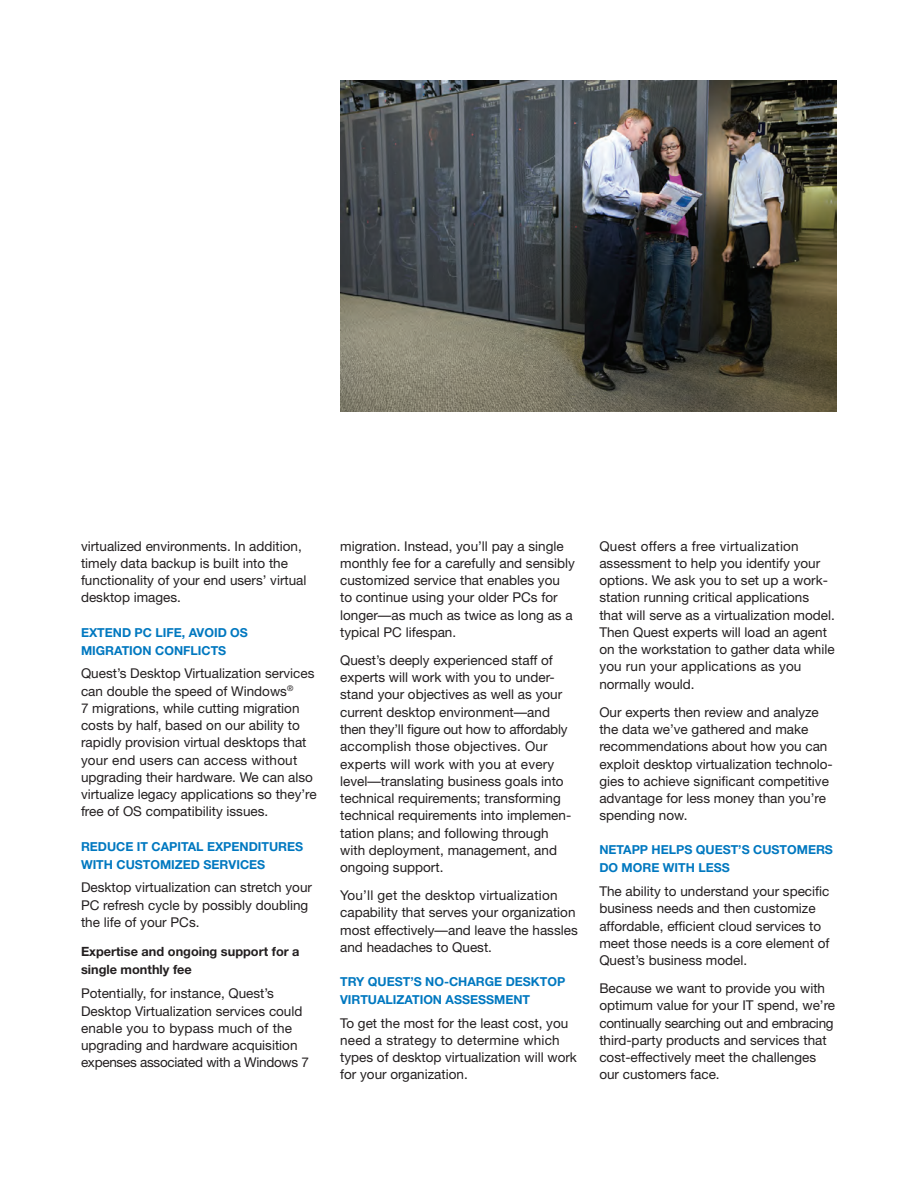
<style>
.page{position:relative;width:918px;height:1188px;background:#fff}
.page>*{position:absolute;margin:0;border:0;box-sizing:border-box;transform-origin:0 0}
.t1{font:13.5px/17.2px "Helvetica Neue";color:#231f20}
.t2{font:700 12.75px/18px "Helvetica Neue";color:#231f20}
.t3{font:700 12.3px/18px "Helvetica Neue";color:#0078c0}
</style>
<div class="page">
<img style="left:340px;top:80px;width:497px;height:332px">
<p class="t1" style="left:81px;top:537px;width:227px">virtualized environments. In addition, timely data backup is built into the functionality of your end users’ virtual desktop images.</p>
<p class="t3" style="left:81px;top:623px;width:168px">EXTEND PC LIFE, AVOID OS<br>MIGRATION CONFLICTS</p>
<p class="t1" style="left:81px;top:665px;width:237px">Quest’s Desktop Virtualization services can double the speed of Windows<sup>®<br></sup>7 migrations, while cutting migration costs by half, based on our ability to rapidly provision virtual desktops that your end users can access without upgrading their hardware. We can also virtualize legacy applications so they’re free of OS compatibility issues.</p>
<p class="t3" style="left:81px;top:837px;width:224px">REDUCE IT CAPITAL EXPENDITURES<br>WITH CUSTOMIZED SERVICES</p>
<p class="t1" style="left:81px;top:879px;width:233px">Desktop virtualization can stretch your<br>PC refresh cycle by possibly doubling the life of your PCs.</p>
<p class="t2" style="left:81px;top:942px;width:220px">Expertise and ongoing support for a single monthly fee</p>
<p class="t1" style="left:81px;top:985px;width:230px">Potentially, for instance, Quest’s Desktop Virtualization services could enable you to bypass much of the upgrading and hardware acquisition expenses associated with a Windows 7</p>
<p class="t1" style="left:340px;top:537px;width:236px">migration. Instead, you’ll pay a single monthly fee for a carefully and sensibly customized service that enables you to continue using your older PCs for longer—as much as twice as long as a typical PC lifespan.</p>
<p class="t1" style="left:340px;top:651px;width:233px">Quest’s deeply experienced staff of experts will work with you to under&shy;stand your objectives as well as your current desktop environment—and then they’ll figure out how to affordably accomplish those objectives. Our experts will work with you at every level—translating business goals into technical requirements; transforming technical requirements into implemen&shy;tation plans; and following through with deployment, management, and ongoing support.</p>
<p class="t1" style="left:340px;top:886px;width:239px">You’ll get the desktop virtualization capability that serves your organization most effectively—and leave the hassles and headaches to Quest.</p>
<p class="t3" style="left:340px;top:972px;width:227px">TRY QUEST’S NO-CHARGE DESKTOP<br>VIRTUALIZATION ASSESSMENT</p>
<p class="t1" style="left:340px;top:1014px;width:238px">To get the most for the least cost, you need a strategy to determine which types of desktop virtualization will work for your organization.</p>
<p class="t1" style="left:599px;top:537px;width:237px">Quest offers a free virtualization assessment to help you identify your options. We ask you to set up a work&shy;station running critical applications that will serve as a virtualization model.<br>Then Quest experts will load an agent on the workstation to gather data while you run your applications as you normally would.</p>
<p class="t1" style="left:599px;top:703px;width:235px">Our experts then review and analyze the data we’ve gathered and make recommendations about how you can exploit desktop virtualization technolo&shy;gies to achieve significant competitive advantage for less money than you’re spending now.</p>
<p class="t3" style="left:599px;top:841px;width:235px">NETAPP HELPS QUEST’S CUSTOMERS<br>DO MORE WITH LESS</p>
<p class="t1" style="left:599px;top:883px;width:232px">The ability to understand your specific business needs and then customize affordable, efficient cloud services to meet those needs is a core element of Quest’s business model.</p>
<p class="t1" style="left:599px;top:980px;width:237px">Because we want to provide you with optimum value for your IT spend, we’re continually searching out and embracing third-party products and services that cost-effectively meet the challenges our customers face.</p>
</div>
